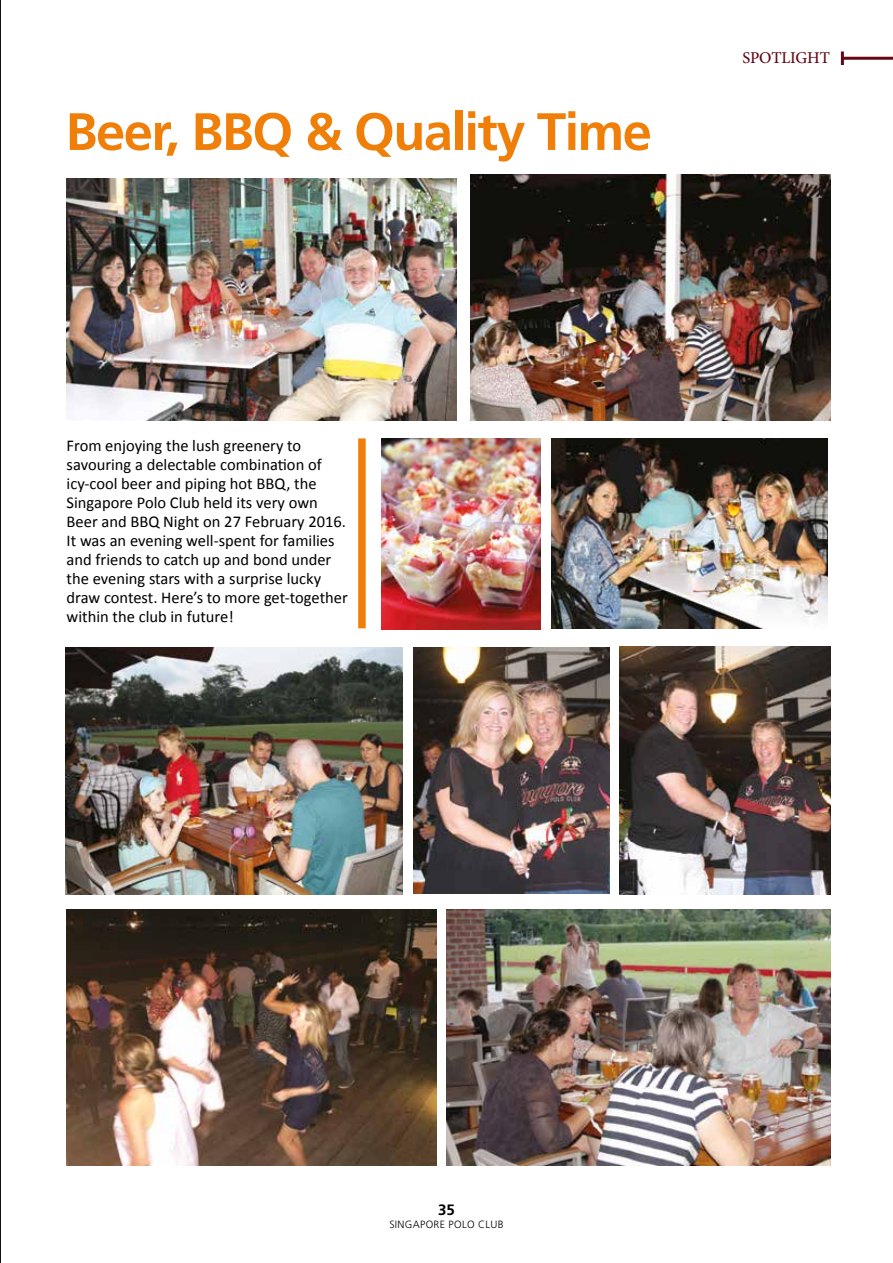
<style>
.page{position:relative;width:893px;height:1263px;background:#fff}
.page>*{position:absolute;margin:0;border:0;box-sizing:border-box;transform-origin:0 0}
.t1{font:700 52.5px "Frutiger LT Std";letter-spacing:-.03em;color:#f07f09}
.t2{font:16.5px/18.9px "Calibri";color:#000}
.t3{font:500 16.5px "Minion Pro";letter-spacing:-.01em;color:#650714}
.t4{font:700 15px "Frutiger LT Std";color:#000}
.t5{font:300 10.5px "Frutiger LT Std";letter-spacing:.03em;color:#000}
</style>
<div class="page">
<div style="left:358px;top:438px;width:8px;height:190px;background:#f07f09"></div>
<img style="left:620px;top:646px;width:211px;height:249px">
<img style="left:414px;top:647px;width:195px;height:246px">
<img style="left:551px;top:438px;width:277px;height:190px">
<img style="left:67px;top:909px;width:370px;height:256px">
<img style="left:382px;top:438px;width:158px;height:191px">
<img style="left:67px;top:179px;width:389px;height:241px">
<img style="left:66px;top:647px;width:337px;height:247px">
<img style="left:471px;top:174px;width:360px;height:246px">
<hr style="left:842px;top:57px;width:51px;height:3px;background:#650714">
<hr style="left:841px;top:51px;width:3px;height:14px;background:#650714">
<img style="left:446px;top:909px;width:385px;height:256px">
<img style="left:0;top:0;width:1px;height:1263px">
<h1 class="t1" style="left:66px;top:101px;width:588px">Beer, BBQ &amp; Quality Time</h1>
<p class="t3" style="left:742px;top:46px;width:89px">SPOTLIGHT</p>
<p class="t2" style="left:67px;top:435px;width:283px">From enjoying the lush greenery to savouring a delectable combination of icy-cool beer and piping hot BBQ, the Singapore Polo Club held its very own Beer and BBQ Night on 27 February 2016.<br>It was an evening well-spent for families and friends to catch up and bond under the evening stars with a surprise lucky draw contest. Here’s to more get-together within the club in future!</p>
<p class="t4" style="left:438px;top:1201px;width:18px">35</p>
<p class="t5" style="left:389px;top:1218px;width:116px">SINGAPORE POLO CLUB</p>
</div>
